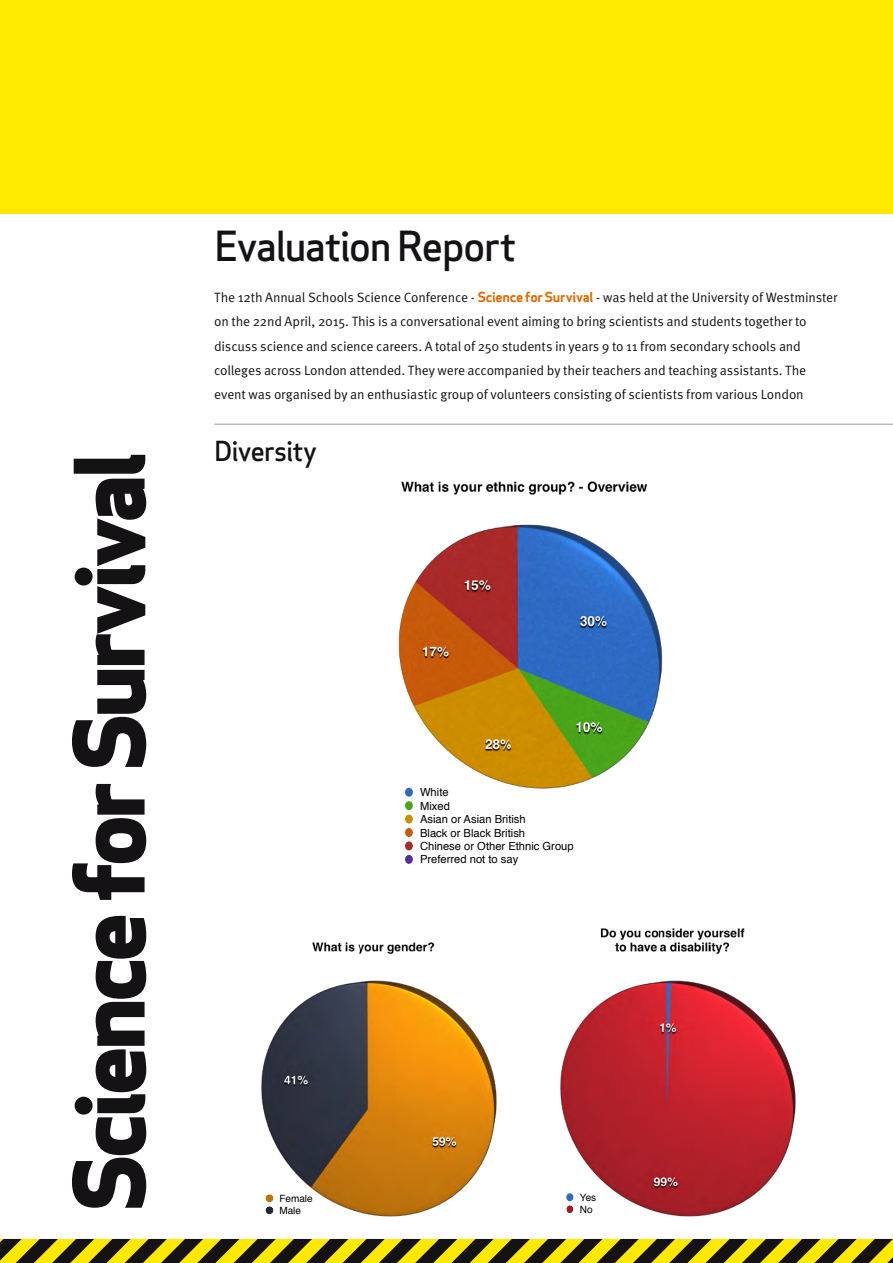
<style>
.page{position:relative;width:893px;height:1263px;background:#fff}
.page>*{position:absolute;margin:0;border:0;box-sizing:border-box;transform-origin:0 0}
.t1{font:94.5px "Apex Sans Extra Bold ST";letter-spacing:-.065em;color:#141215}
.t2{font:40.5px "Apex Sans Medium ST";letter-spacing:-.04em;color:#141215}
.t3{font:27px "Apex Sans Medium ST";letter-spacing:-.035em;color:#141215}
.t4{font:13.5px/24.3px "Meta OT Norm";letter-spacing:-.015em;color:#141215}
.t5{font:11.25px/13.5px "Helvetica";color:#000}
.t6{font:10.05px/12px "Helvetica";color:#000}
.s1{font-family:"Apex Sans Bold T";color:#e46900}
</style>
<div class="page">
<div style="left:0;top:0;width:893px;height:213px;background:#ffe900"></div>
<svg style="left:0;top:1239px;width:874px;height:24px;background:#897d0a"></svg>
<svg style="left:887px;top:1257px;width:6px;height:6px"></svg>
<hr style="left:214px;top:423px;width:679px;height:2px;background:#b9bbbc">
<img style="left:398px;top:481px;width:265px;height:308px">
<svg style="left:405px;top:788px;width:8px;height:76px"></svg>
<img style="left:261px;top:942px;width:236px;height:275px">
<div style="left:265px;top:1194px;width:8px;height:8px;background:#c07100;border-radius:50%"></div>
<div style="left:265px;top:1206px;width:8px;height:8px;background:#232832;border-radius:50%"></div>
<img style="left:560px;top:928px;width:236px;height:289px">
<svg style="left:566px;top:1193px;width:7px;height:20px"></svg>
<h1 class="t1" style="left:48px;top:1212px;width:763px;rotate:-90deg">Science for Survival</h1>
<h2 class="t2" style="left:214px;top:220px;width:304px">Evaluation Report</h2>
<p class="t4" style="left:214px;top:285px;width:625px">The 12th Annual Schools Science Conference - <span class="s1">Science for Survival</span> - was held at the University of Westminster on the 22nd April, 2015. This is a conversational event aiming to bring scientists and students together to discuss science and science careers. A total of 250 students in years 9 to 11 from secondary schools and colleges across London attended. They were accompanied by their teachers and teaching assistants. The event was organised by an enthusiastic group of volunteers consisting of scientists from various London</p>
<h3 class="t3" style="left:214px;top:434px;width:105px">Diversity</h3>
<p class="t5" style="left:420px;top:786px;width:155px">White<br>Mixed<br>Asian or Asian British<br>Black or Black British<br>Chinese or Other Ethnic Group<br>Preferred not to say</p>
<p class="t6" style="left:279px;top:1193px;width:35px">Female<br>Male</p>
<p class="t6" style="left:580px;top:1192px;width:18px">Yes<br>No</p>
</div>
